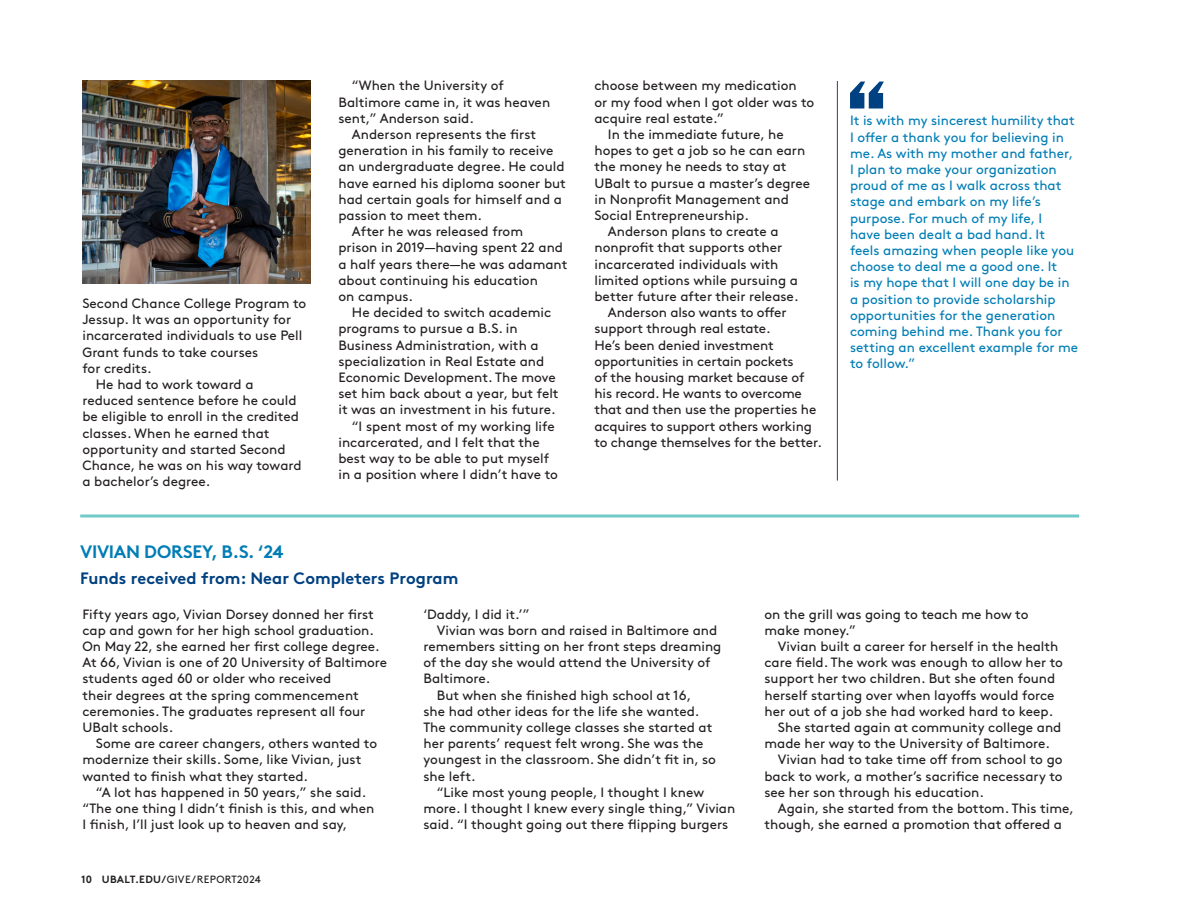
<style>
.page{position:relative;width:1188px;height:918px;background:#fff}
.page>*{position:absolute;margin:0;border:0;box-sizing:border-box;transform-origin:0 0}
.H3_Student_heading_-_name_-_H3{font:700 18px "Brown Std";letter-spacing:-.02em;color:#007db5}
.Student_-_funds_recieved{font:700 16.5px "Brown Std";color:#004181}
.body_-_indent_-_student_story{font:13.5px/16.2px "Brown Std";color:#231f20}
.Quote-_Student_story{font:13.5px/16.2px "Brown Std";color:#007db5}
.body_-_1st_para_-_Studen_story{font:13.5px/16.2px "Brown Std";color:#231f20}
.t1{font:10.5px "Brown Std";letter-spacing:.03em;color:#231f20}
.s1{font-weight:700}
</style>
<div class="page">
<hr style="left:1187px;top:395px;width:1px;height:523px;background:#004181">
<hr style="left:837px;top:81px;width:1px;height:400px;background:#253f8e">
<img style="left:82px;top:80px;width:228px;height:203px">
<svg style="left:850px;top:82px;width:34px;height:27px"></svg>
<svg style="left:80px;top:514px;width:999px;height:4px;background:#93d7d6"></svg>
<p class="body_-_indent_-_student_story" style="left:82px;top:295px;width:225px">Second Chance College Program to<br>Jessup. It was an opportunity for incarcerated individuals to use Pell<br>Grant funds to take courses<br>for credits.</p>
<p class="body_-_indent_-_student_story" style="left:82px;top:376px;width:221px;text-indent:14px">He had to work toward a reduced sentence before he could be eligible to enroll in the credited classes. When he earned that opportunity and started Second<br>Chance, he was on his way toward a bachelor’s degree.</p>
<p class="body_-_indent_-_student_story" style="left:338px;top:78px;width:213px;text-indent:14px">“When the University of<br>Baltimore came in, it was heaven sent,” Anderson said.</p>
<p class="body_-_indent_-_student_story" style="left:338px;top:126px;width:229px;text-indent:14px">Anderson represents the first generation in his family to receive an undergraduate degree. He could have earned his diploma sooner but had certain goals for himself and a passion to meet them.</p>
<p class="body_-_indent_-_student_story" style="left:338px;top:224px;width:230px;text-indent:14px">After he was released from<br>prison in 2019—having spent 22 and a half years there—he was adamant about continuing his education<br>on campus.</p>
<p class="body_-_indent_-_student_story" style="left:338px;top:305px;width:222px;text-indent:14px">He decided to switch academic programs to pursue a B.S. in<br>Business Administration, with a specialization in Real Estate and<br>Economic Development. The move set him back about a year, but felt it was an investment in his future.</p>
<p class="body_-_indent_-_student_story" style="left:338px;top:418px;width:221px;text-indent:14px">“I spent most of my working life incarcerated, and I felt that the best way to be able to put myself in a position where I didn’t have to</p>
<p class="body_-_indent_-_student_story" style="left:594px;top:78px;width:221px">choose between my medication<br>or my food when I got older was to acquire real estate.”</p>
<p class="body_-_indent_-_student_story" style="left:594px;top:126px;width:217px;text-indent:14px">In the immediate future, he hopes to get a job so he can earn the money he needs to stay at<br>UBalt to pursue a master’s degree in Nonprofit Management and<br>Social Entrepreneurship.</p>
<p class="body_-_indent_-_student_story" style="left:594px;top:224px;width:206px;text-indent:14px">Anderson plans to create a nonprofit that supports other incarcerated individuals with limited options while pursuing a better future after their release.</p>
<p class="body_-_indent_-_student_story" style="left:594px;top:305px;width:229px;text-indent:14px">Anderson also wants to offer support through real estate.<br>He’s been denied investment opportunities in certain pockets<br>of the housing market because of his record. He wants to overcome that and then use the properties he acquires to support others working to change themselves for the better.</p>
<p class="Quote-_Student_story" style="left:850px;top:113px;width:230px">It is with my sincerest humility that<br>I offer a thank you for believing in me. As with my mother and father,<br>I plan to make your organization proud of me as I walk across that stage and embark on my life’s purpose. For much of my life, I<br>have been dealt a bad hand. It<br>feels amazing when people like you choose to deal me a good one. It<br>is my hope that I will one day be in a position to provide scholarship opportunities for the generation coming behind me. Thank you for setting an excellent example for me to follow.”</p>
<h3 class="H3_Student_heading_-_name_-_H3" style="left:80px;top:541px;width:205px">VIVIAN DORSEY, B.S. ‘24</h3>
<p class="Student_-_funds_recieved" style="left:80px;top:568px;width:380px">Funds received from: Near Completers Program</p>
<p class="body_-_1st_para_-_Studen_story" style="left:82px;top:606px;width:299px">Fifty years ago, Vivian Dorsey donned her first cap and gown for her high school graduation.<br>On May 22, she earned her first college degree.</p>
<p class="body_-_1st_para_-_Studen_story" style="left:82px;top:654px;width:306px">At 66, Vivian is one of 20 University of Baltimore students aged 60 or older who received<br>their degrees at the spring commencement ceremonies. The graduates represent all four UBalt schools.</p>
<p class="body_-_indent_-_student_story" style="left:82px;top:735px;width:296px;text-indent:14px">Some are career changers, others wanted to modernize their skills. Some, like Vivian, just wanted to finish what they started.</p>
<p class="body_-_indent_-_student_story" style="left:82px;top:784px;width:293px;text-indent:14px">“A lot has happened in 50 years,” she said. “The one thing I didn’t finish is this, and when<br>I finish, I’ll just look up to heaven and say,</p>
<p class="body_-_indent_-_student_story" style="left:423px;top:606px;width:108px">‘Daddy, I did it.’”</p>
<p class="body_-_indent_-_student_story" style="left:423px;top:622px;width:299px;text-indent:14px">Vivian was born and raised in Baltimore and remembers sitting on her front steps dreaming of the day she would attend the University of Baltimore.</p>
<p class="body_-_indent_-_student_story" style="left:423px;top:687px;width:294px;text-indent:14px">But when she finished high school at 16, she had other ideas for the life she wanted.<br>The community college classes she started at her parents’ request felt wrong. She was the youngest in the classroom. She didn’t fit in, so she left.</p>
<p class="body_-_indent_-_student_story" style="left:423px;top:784px;width:313px;text-indent:14px">“Like most young people, I thought I knew more. I thought I knew every single thing,” Vivian said. “I thought going out there flipping burgers</p>
<p class="t1" style="left:81px;top:873px;width:181px"><span class="s1">10 UBALT.EDU/</span>GIVE/REPORT2024</p>
<p class="body_-_indent_-_student_story" style="left:764px;top:606px;width:266px">on the grill was going to teach me how to make money.”</p>
<p class="body_-_indent_-_student_story" style="left:764px;top:638px;width:300px;text-indent:14px">Vivian built a career for herself in the health care field. The work was enough to allow her to support her two children. But she often found herself starting over when layoffs would force her out of a job she had worked hard to keep.</p>
<p class="body_-_indent_-_student_story" style="left:764px;top:719px;width:299px;text-indent:14px">She started again at community college and made her way to the University of Baltimore.</p>
<p class="body_-_indent_-_student_story" style="left:764px;top:752px;width:300px;text-align:justify;text-indent:14px">Vivian had to take time off from school to go back to work, a mother’s sacrifice necessary to see her son through his education.</p>
<p class="body_-_indent_-_student_story" style="left:764px;top:800px;width:311px;text-indent:14px">Again, she started from the bottom. This time, though, she earned a promotion that offered a</p>
</div>
